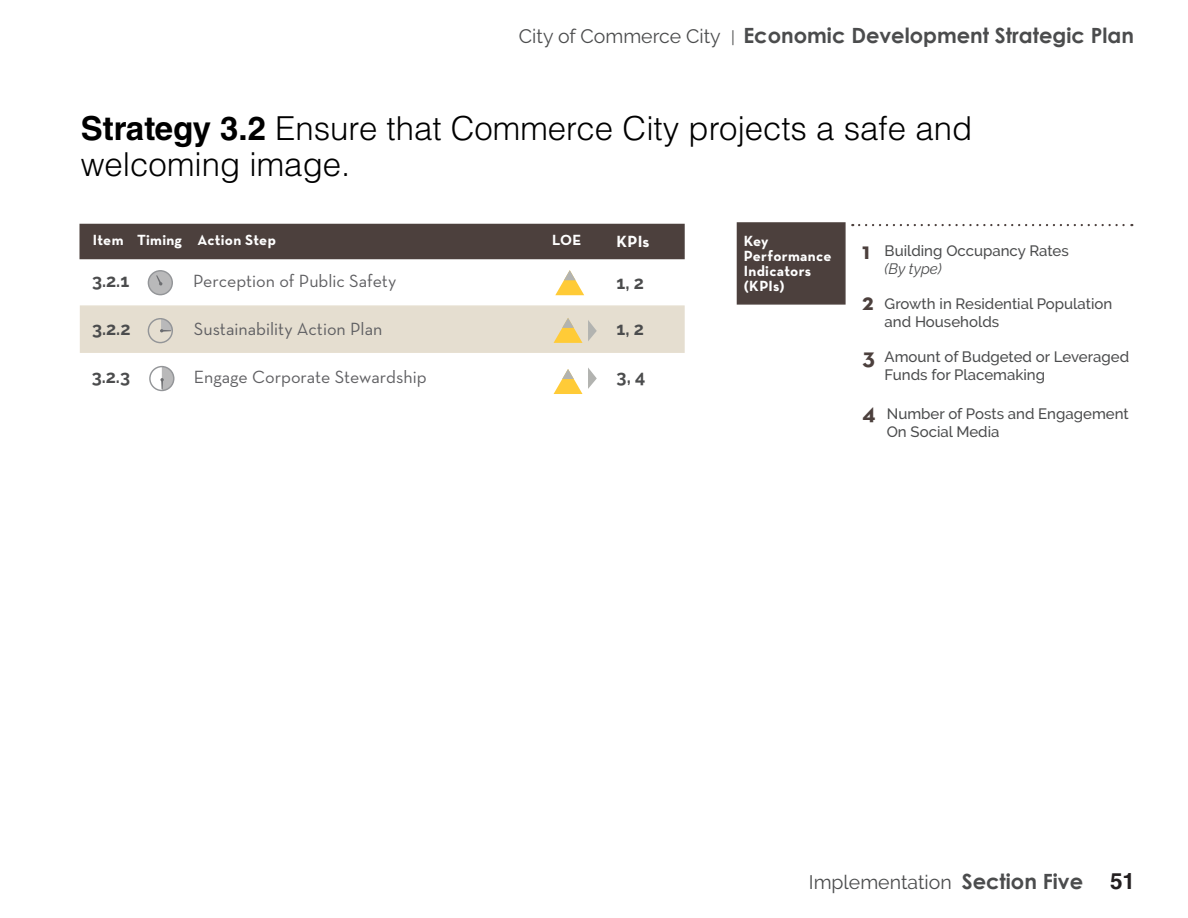
<style>
.page{position:relative;width:1188px;height:918px;background:#fff}
.page>*{position:absolute;margin:0;border:0;box-sizing:border-box;transform-origin:0 0}
.Strategies{font:300 33px/36px "Helvetica LT Std";color:#000}
.Heading_1{font:700 24px "Neutra Text";color:#4c403d}
.t1{font:700 22.5px "Helvetica LT Std";color:#231f20}
.t2{font:700 21px "Century Gothic";color:#4b4c4d}
.t3{font:19.5px "Raleway";color:#4b4c4d}
.t4{font:18px "Neutra Text";color:#606063}
.t5{font:700 18px "Raleway";color:#4b4c4d}
.Heading_1-2{font:700 16.5px "Neutra Text";color:#fff}
.t6{font:500 15px/18px "Raleway";color:#4b4c4d}
.Heading_1-3{font:700 15px/15px "Neutra Text";letter-spacing:.02em;color:#fff}
.t7{font:italic 15px "Raleway";color:#4b4c4d}
.s1{font-family:"Raleway";font-weight:400;font-size:19.5px}
.s2{font-family:"Raleway";font-weight:400;font-size:16.5px}
.s3{font-weight:700}
.s4{font-family:"Century Gothic";font-weight:700;font-size:21px}
</style>
<div class="page">
<div style="left:80px;top:224px;width:605px;height:35px;background:#4c403d"></div>
<div style="left:80px;top:305px;width:605px;height:48px;background:#e5ded0;border:2px solid #ccbea1"></div>
<div style="left:148px;top:318px;width:25px;height:25px;border:1px solid #939598;border-radius:50%"></div>
<svg style="left:160px;top:319px;width:13px;height:13px"></svg>
<svg style="left:554px;top:318px;width:43px;height:25px"></svg>
<svg style="left:554px;top:368px;width:43px;height:26px"></svg>
<div style="left:148px;top:271px;width:24px;height:24px;background:#b9b9ba;border-radius:50%"></div>
<div style="left:148px;top:270px;width:25px;height:25px;border:1px solid #939598;border-radius:50%"></div>
<svg style="left:156px;top:275px;width:7px;height:11px"></svg>
<div style="left:149px;top:366px;width:25px;height:25px;border:1px solid #939598;border-radius:50%"></div>
<svg style="left:160px;top:367px;width:14px;height:23px"></svg>
<svg style="left:555px;top:270px;width:29px;height:25px"></svg>
<div style="left:737px;top:222px;width:109px;height:83px;background:#4c403d;border:2px solid #4c403d"></div>
<svg style="left:859px;top:224px;width:273px;height:2px"></svg>
<h3 class="t2" style="left:519px;top:20px;width:617px"><span class="s1">City of Commerce City</span> <span class="s2">|</span> Economic Development Strategic Plan</h3>
<p class="Strategies" style="left:81px;top:110px;width:893px"><span class="s3">Strategy 3.2</span> Ensure that Commerce City projects a safe and welcoming image.</p>
<p class="Heading_1-3" style="left:93px;top:232px;width:32px">Item</p>
<p class="Heading_1-3" style="left:744px;top:233px;width:89px">Key<br>Performance<br>Indicators (KPIs)</p>
<p class="t6" style="left:885px;top:242px;width:186px">Building Occupancy Rates</p>
<p class="Heading_1-3" style="left:137px;top:233px;width:46px">Timing</p>
<p class="Heading_1-3" style="left:198px;top:233px;width:80px">Action Step</p>
<p class="Heading_1-3" style="left:552px;top:233px;width:31px">LOE</p>
<p class="Heading_1-2" style="left:616px;top:231px;width:35px">KPIs</p>
<p class="t5" style="left:617px;top:272px;width:29px">1, 2</p>
<p class="t5" style="left:616px;top:318px;width:29px">1, 2</p>
<p class="t5" style="left:617px;top:367px;width:30px">3, 4</p>
<p class="Heading_1" style="left:862px;top:236px;width:9px">1</p>
<p class="Heading_1" style="left:862px;top:287px;width:13px">2</p>
<p class="t7" style="left:885px;top:260px;width:59px">(By type)</p>
<p class="t6" style="left:885px;top:294px;width:229px">Growth in Residential Population and Households</p>
<p class="t6" style="left:885px;top:348px;width:246px">Amount of Budgeted or Leveraged<br>Funds for Placemaking</p>
<p class="t6" style="left:887px;top:405px;width:243px">Number of Posts and Engagement<br>On Social Media</p>
<p class="t5" style="left:92px;top:271px;width:39px">3.2.1</p>
<p class="t4" style="left:193px;top:270px;width:205px">Perception of Public Safety</p>
<p class="t5" style="left:92px;top:318px;width:40px">3.2.2</p>
<p class="t5" style="left:92px;top:366px;width:40px">3.2.3</p>
<p class="t4" style="left:194px;top:318px;width:190px">Sustainability Action Plan</p>
<p class="t4" style="left:194px;top:365px;width:234px">Engage Corporate Stewardship</p>
<p class="Heading_1" style="left:862px;top:341px;width:14px">3</p>
<p class="Heading_1" style="left:862px;top:397px;width:15px">4</p>
<h3 class="t3" style="left:809px;top:870px;width:276px">Implementation <span class="s4">Section Five</span></h3>
<h3 class="t1" style="left:1110px;top:868px;width:27px">51</h3>
</div>
